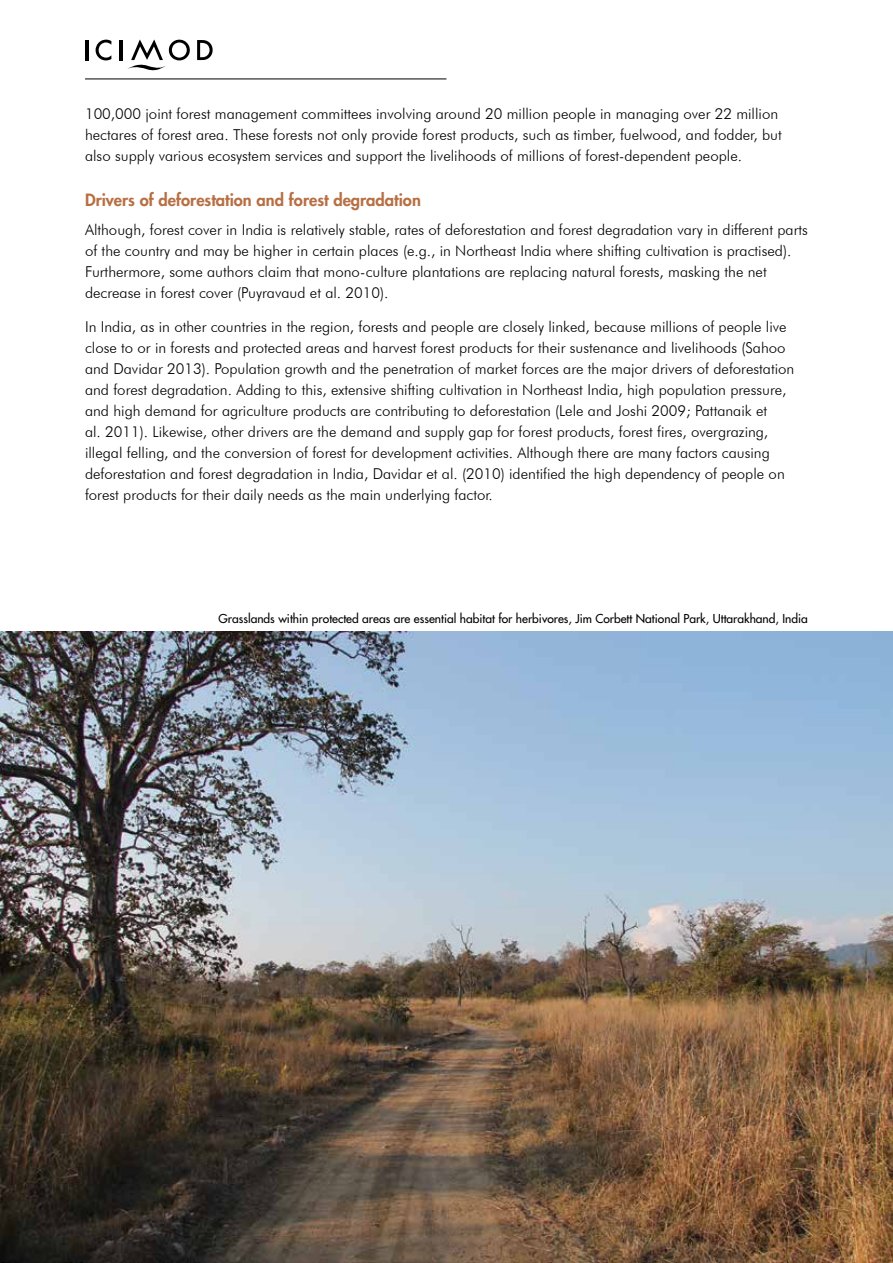
<style>
.page{position:relative;width:893px;height:1263px;background:#fff}
.page>*{position:absolute;margin:0;border:0;box-sizing:border-box;transform-origin:0 0}
.t1{font:800 16.5px "Futura Std";color:#b76f43}
.t2{font:300 15px/21px "Futura BT";color:#000}
.t3{font:500 12px "Futura Std";color:#000}
</style>
<div class="page">
<hr style="left:85px;top:40px;width:3px;height:20px;background:#000">
<svg style="left:96px;top:40px;width:15px;height:20px"></svg>
<hr style="left:120px;top:40px;width:3px;height:20px;background:#000">
<svg style="left:197px;top:40px;width:16px;height:20px"></svg>
<svg style="left:127px;top:39px;width:63px;height:32px"></svg>
<hr style="left:85px;top:79px;width:361px;height:1px;background:#000">
<img style="left:0;top:631px;width:893px;height:632px">
<p class="t2" style="left:85px;top:103px;width:698px">100,000 joint forest management committees involving around 20 million people in managing over 22 million hectares of forest area. These forests not only provide forest products, such as timber, fuelwood, and fodder, but also supply various ecosystem services and support the livelihoods of millions of forest-dependent people.</p>
<p class="t1" style="left:85px;top:189px;width:337px">Drivers of deforestation and forest degradation</p>
<p class="t2" style="left:85px;top:219px;width:724px">Although, forest cover in India is relatively stable, rates of deforestation and forest degradation vary in different parts of the country and may be higher in certain places (e.g., in Northeast India where shifting cultivation is practised).<br>Furthermore, some authors claim that mono-culture plantations are replacing natural forests, masking the net decrease in forest cover (Puyravaud et al. 2010).</p>
<p class="t2" style="left:85px;top:316px;width:711px">In India, as in other countries in the region, forests and people are closely linked, because millions of people live close to or in forests and protected areas and harvest forest products for their sustenance and livelihoods (Sahoo and Davidar 2013). Population growth and the penetration of market forces are the major drivers of deforestation and forest degradation. Adding to this, extensive shifting cultivation in Northeast India, high population pressure, and high demand for agriculture products are contributing to deforestation (Lele and Joshi 2009; Pattanaik et<br>al. 2011). Likewise, other drivers are the demand and supply gap for forest products, forest fires, overgrazing, illegal felling, and the conversion of forest for development activities. Although there are many factors causing deforestation and forest degradation in India, Davidar et al. (2010) identified the high dependency of people on forest products for their daily needs as the main underlying factor.</p>
<p class="t3" style="left:219px;top:611px;width:591px">Grasslands within protected areas are essential habitat for herbivores, Jim Corbett National Park, Uttarakhand, India</p>
</div>
